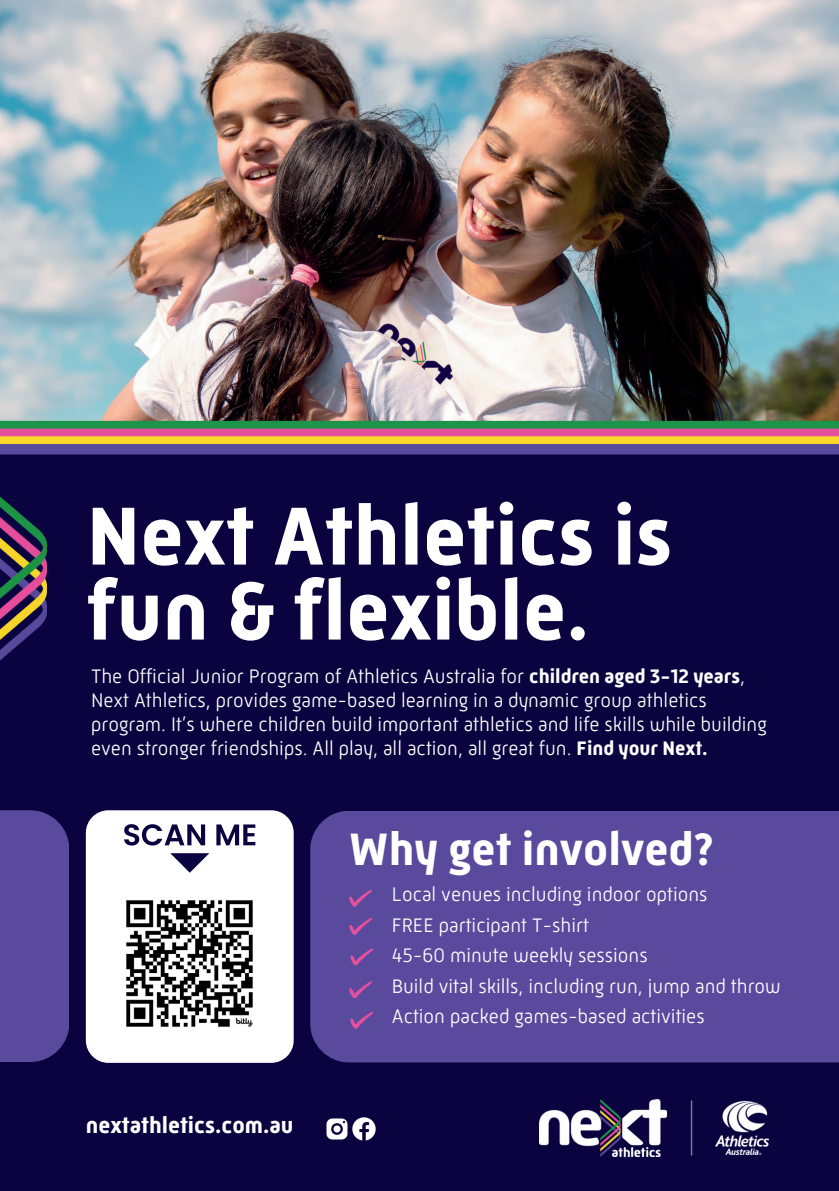
<style>
.page{position:relative;width:839px;height:1191px;background:#fff}
.page>*{position:absolute;margin:0;border:0;box-sizing:border-box;transform-origin:0 0}
.t1{font:700 84px/75px "Mic 32 New";color:#fff}
.t2{font:700 46.4px "Mic 32 New";color:#fff}
.t3{font:700 23px "Mic 32 New";color:#fff}
.t4{font:300 20px/30.4px "Mic 32 New";color:#fff}
.s1{font-weight:700}
</style>
<div class="page">
<div style="left:0;top:0;width:838px;height:1191px;background:#0b033f"></div>
<img style="left:0;top:0;width:838px;height:421px">
<div style="left:0;top:421px;width:838px;height:10px;background:#1c954a"></div>
<div style="left:0;top:429px;width:838px;height:10px;background:#e5509c"></div>
<div style="left:0;top:436px;width:838px;height:11px;background:#f9d829"></div>
<div style="left:0;top:444px;width:838px;height:11px;background:#584b9d"></div>
<div style="left:310px;top:811px;width:528px;height:251px;background:#594a9d"></div>
<svg style="left:349px;top:890px;width:23px;height:18px"></svg>
<img style="left:326px;top:1117px;width:50px;height:24px">
<svg style="left:86px;top:810px;width:208px;height:252px;fill:#fff"></svg>
<img style="left:715px;top:1102px;width:53px;height:52px">
<div style="left:0;top:810px;width:69px;height:252px;background:#594a9d"></div>
<img style="left:112px;top:885px;width:156px;height:156px">
<img style="left:0;top:496px;width:46px;height:165px">
<img style="left:539px;top:1100px;width:128px;height:57px">
<hr style="left:690px;top:1100px;width:2px;height:56px;background:#fff">
<svg style="left:349px;top:918px;width:23px;height:18px"></svg>
<svg style="left:350px;top:948px;width:23px;height:18px"></svg>
<svg style="left:349px;top:981px;width:23px;height:18px"></svg>
<svg style="left:350px;top:1012px;width:23px;height:18px"></svg>
<h1 class="t1" style="left:87px;top:499px;width:586px">Next Athletics is fun &amp; flexible.</h1>
<p class="t4" style="left:91px;top:664px;width:677px;line-height:24px">The Official Junior Program of Athletics Australia for <span class="s1">children aged 3-12 years</span>, Next Athletics, provides game-based learning in a dynamic group athletics program. It’s where children build important athletics and life skills while building even stronger friendships. All play, all action, all great fun. <span class="s1">Find your Next.</span></p>
<h2 class="t2" style="left:349px;top:823px;width:366px">Why get involved?</h2>
<p class="t3" style="left:86px;top:1112px;width:209px">nextathletics.com.au</p>
<p class="t4" style="left:392px;top:879px;width:390px">Local venues including indoor options<br>FREE participant T-shirt<br>45-60 minute weekly sessions<br>Build vital skills, including run, jump and throw Action packed games-based activities</p>
</div>
